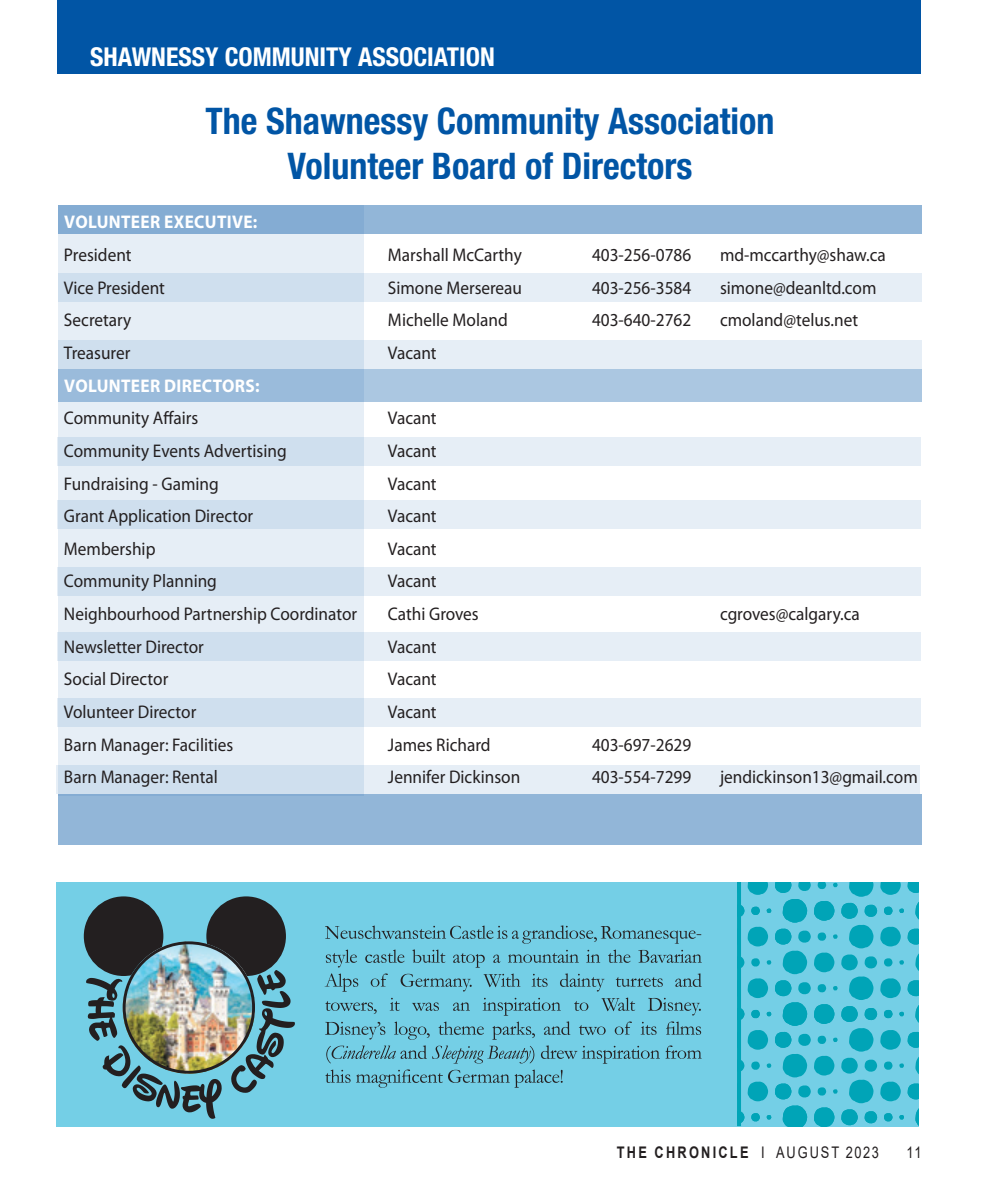
<style>
.page{position:relative;width:990px;height:1188px;background:#fff}
.page>*{position:absolute;margin:0;border:0;box-sizing:border-box;transform-origin:0 0}
.t1{font:700 condensed 36.8px/44.8px "Helvetica Neue LT Std";color:#0155a5;text-align:center}
.t2{font:700 condensed 26px "Helvetica Neue LT Std";color:#fff}
.t3{font:18.4px "Myriad Pro";color:#231f20;scale:.94 1}
.t4{font:700 18.4px "Myriad Pro";letter-spacing:.02em;color:#fff;scale:.94 1}
.t5{font:700 16px "Arial";letter-spacing:.175em;color:#231f20;scale:.8 1}
.t6{font:16px "Arial";color:#231f20;scale:.8 1}
.s1{font-weight:400}
</style>
<div class="page">
<div style="left:58px;top:0;width:863px;height:74px;background:#0155a5"></div>
<div style="left:56px;top:765px;width:864px;height:28px;background:#e6eef6"></div>
<div style="left:57px;top:698px;width:864px;height:29px;background:#e6eef6"></div>
<div style="left:57px;top:632px;width:864px;height:29px;background:#e6eef6"></div>
<div style="left:57px;top:567px;width:864px;height:29px;background:#e6eef6"></div>
<div style="left:57px;top:500px;width:864px;height:29px;background:#e6eef6"></div>
<div style="left:57px;top:438px;width:864px;height:28px;background:#e6eef6"></div>
<div style="left:58px;top:273px;width:864px;height:28px;background:#e6eef6"></div>
<div style="left:58px;top:369px;width:864px;height:33px;background:#abc7e1"></div>
<svg style="left:58px;top:234px;width:305px;height:560px;background:#d8e5f1"></svg>
<div style="left:58px;top:341px;width:864px;height:28px;background:linear-gradient(to right,#cedeee,#eef3f9)"></div>
<div style="left:58px;top:205px;width:864px;height:29px;background:linear-gradient(to right,#83acd3,#97b9da)"></div>
<div style="left:58px;top:794px;width:864px;height:51px;background:#92b6d8"></div>
<div style="left:56px;top:882px;width:863px;height:244px;background:#74cfe6"></div>
<svg style="left:325px;top:998px;width:377px;height:90px"></svg>
<svg style="left:325px;top:925px;width:377px;height:67px"></svg>
<div style="left:84px;top:896px;width:79px;height:80px;background:#231f20;border-radius:50%"></div>
<div style="left:206px;top:896px;width:80px;height:80px;background:#231f20;border-radius:50%"></div>
<img style="left:123px;top:941px;width:132px;height:133px;border-radius:66px">
<svg style="left:748px;top:882px;width:20px;height:13px"></svg>
<svg style="left:880px;top:882px;width:21px;height:13px"></svg>
<svg style="left:849px;top:882px;width:25px;height:15px"></svg>
<svg style="left:833px;top:883px;width:5px;height:4px"></svg>
<svg style="left:818px;top:882px;width:8px;height:7px"></svg>
<svg style="left:798px;top:882px;width:13px;height:9px"></svg>
<svg style="left:775px;top:882px;width:16px;height:11px"></svg>
<svg style="left:908px;top:882px;width:11px;height:11px"></svg>
<svg style="left:748px;top:927px;width:20px;height:19px"></svg>
<svg style="left:748px;top:978px;width:20px;height:20px"></svg>
<svg style="left:767px;top:909px;width:4px;height:4px"></svg>
<svg style="left:751px;top:907px;width:9px;height:8px"></svg>
<svg style="left:741px;top:905px;width:3px;height:12px"></svg>
<svg style="left:767px;top:960px;width:4px;height:5px"></svg>
<svg style="left:751px;top:958px;width:9px;height:9px"></svg>
<svg style="left:741px;top:957px;width:3px;height:11px"></svg>
<svg style="left:880px;top:927px;width:21px;height:19px"></svg>
<svg style="left:849px;top:925px;width:25px;height:23px"></svg>
<svg style="left:880px;top:978px;width:21px;height:20px"></svg>
<svg style="left:849px;top:976px;width:25px;height:24px"></svg>
<svg style="left:899px;top:909px;width:5px;height:4px"></svg>
<svg style="left:884px;top:907px;width:9px;height:8px"></svg>
<svg style="left:865px;top:905px;width:12px;height:12px"></svg>
<svg style="left:841px;top:903px;width:17px;height:16px"></svg>
<svg style="left:814px;top:901px;width:20px;height:20px"></svg>
<svg style="left:783px;top:899px;width:24px;height:24px"></svg>
<svg style="left:833px;top:934px;width:5px;height:5px"></svg>
<svg style="left:818px;top:933px;width:8px;height:8px"></svg>
<svg style="left:798px;top:931px;width:13px;height:12px"></svg>
<svg style="left:775px;top:929px;width:16px;height:16px"></svg>
<svg style="left:899px;top:960px;width:5px;height:5px"></svg>
<svg style="left:884px;top:958px;width:9px;height:9px"></svg>
<svg style="left:865px;top:956px;width:12px;height:12px"></svg>
<svg style="left:841px;top:954px;width:17px;height:16px"></svg>
<svg style="left:814px;top:953px;width:20px;height:19px"></svg>
<svg style="left:783px;top:951px;width:24px;height:23px"></svg>
<svg style="left:833px;top:986px;width:5px;height:4px"></svg>
<svg style="left:818px;top:984px;width:8px;height:8px"></svg>
<svg style="left:798px;top:982px;width:13px;height:12px"></svg>
<svg style="left:775px;top:980px;width:16px;height:16px"></svg>
<svg style="left:915px;top:902px;width:4px;height:18px"></svg>
<svg style="left:908px;top:929px;width:11px;height:16px"></svg>
<svg style="left:915px;top:953px;width:4px;height:18px"></svg>
<svg style="left:908px;top:980px;width:11px;height:16px"></svg>
<svg style="left:748px;top:1030px;width:20px;height:20px"></svg>
<svg style="left:748px;top:1082px;width:20px;height:19px"></svg>
<svg style="left:767px;top:1012px;width:4px;height:4px"></svg>
<svg style="left:751px;top:1010px;width:9px;height:8px"></svg>
<svg style="left:741px;top:1008px;width:3px;height:12px"></svg>
<svg style="left:767px;top:1063px;width:4px;height:5px"></svg>
<svg style="left:751px;top:1062px;width:9px;height:8px"></svg>
<svg style="left:741px;top:1060px;width:3px;height:11px"></svg>
<svg style="left:880px;top:1030px;width:21px;height:20px"></svg>
<svg style="left:849px;top:1028px;width:25px;height:24px"></svg>
<svg style="left:880px;top:1082px;width:21px;height:19px"></svg>
<svg style="left:849px;top:1080px;width:25px;height:23px"></svg>
<svg style="left:899px;top:1012px;width:5px;height:4px"></svg>
<svg style="left:884px;top:1010px;width:9px;height:8px"></svg>
<svg style="left:865px;top:1008px;width:12px;height:12px"></svg>
<svg style="left:841px;top:1006px;width:17px;height:16px"></svg>
<svg style="left:814px;top:1004px;width:20px;height:20px"></svg>
<svg style="left:783px;top:1002px;width:24px;height:24px"></svg>
<svg style="left:833px;top:1038px;width:5px;height:4px"></svg>
<svg style="left:818px;top:1036px;width:8px;height:8px"></svg>
<svg style="left:798px;top:1034px;width:13px;height:12px"></svg>
<svg style="left:775px;top:1032px;width:16px;height:16px"></svg>
<svg style="left:899px;top:1063px;width:5px;height:5px"></svg>
<svg style="left:884px;top:1062px;width:9px;height:8px"></svg>
<svg style="left:865px;top:1060px;width:12px;height:12px"></svg>
<svg style="left:841px;top:1058px;width:17px;height:16px"></svg>
<svg style="left:814px;top:1056px;width:20px;height:20px"></svg>
<svg style="left:783px;top:1054px;width:24px;height:23px"></svg>
<svg style="left:833px;top:1089px;width:5px;height:5px"></svg>
<svg style="left:818px;top:1087px;width:8px;height:9px"></svg>
<svg style="left:798px;top:1085px;width:13px;height:13px"></svg>
<svg style="left:775px;top:1084px;width:16px;height:15px"></svg>
<svg style="left:915px;top:1005px;width:4px;height:18px"></svg>
<svg style="left:908px;top:1032px;width:11px;height:16px"></svg>
<svg style="left:915px;top:1057px;width:4px;height:17px"></svg>
<svg style="left:908px;top:1084px;width:11px;height:15px"></svg>
<svg style="left:767px;top:1115px;width:4px;height:5px"></svg>
<svg style="left:751px;top:1113px;width:9px;height:8px"></svg>
<svg style="left:741px;top:1111px;width:3px;height:12px"></svg>
<svg style="left:899px;top:1115px;width:5px;height:5px"></svg>
<svg style="left:884px;top:1113px;width:9px;height:8px"></svg>
<svg style="left:865px;top:1111px;width:12px;height:12px"></svg>
<svg style="left:841px;top:1109px;width:17px;height:16px"></svg>
<svg style="left:814px;top:1107px;width:20px;height:19px"></svg>
<svg style="left:783px;top:1105px;width:24px;height:21px"></svg>
<svg style="left:915px;top:1108px;width:4px;height:18px"></svg>
<hr style="left:737px;top:882px;width:4px;height:244px;background:#00a5b7">
<img style="left:86px;top:970px;width:209px;height:149px">
<h2 class="t2" style="left:90px;top:41px;width:406px">SHAWNESSY COMMUNITY ASSOCIATION</h2>
<h1 class="t1" style="left:205px;top:98px;width:571px">The Shawnessy Community Association<br>Volunteer Board of Directors</h1>
<p class="t4" style="left:64px;top:210px;width:207px">VOLUNTEER EXECUTIVE:</p>
<p class="t3" style="left:64px;top:244px;width:73px">President</p>
<p class="t3" style="left:388px;top:244px;width:144px">Marshall McCarthy</p>
<p class="t3" style="left:592px;top:244px;width:107px">403-256-0786</p>
<p class="t3" style="left:720px;top:244px;width:178px">md-mccarthy@shaw.ca</p>
<p class="t3" style="left:64px;top:276px;width:109px">Vice President</p>
<p class="t3" style="left:388px;top:276px;width:144px">Simone Mersereau</p>
<p class="t3" style="left:592px;top:276px;width:107px">403-256-3584</p>
<p class="t3" style="left:720px;top:276px;width:168px">simone@deanltd.com</p>
<p class="t3" style="left:64px;top:309px;width:73px">Secretary</p>
<p class="t3" style="left:388px;top:309px;width:129px">Michelle Moland</p>
<p class="t3" style="left:592px;top:309px;width:107px">403-640-2762</p>
<p class="t3" style="left:720px;top:309px;width:149px">cmoland@telus.net</p>
<p class="t3" style="left:64px;top:341px;width:72px">Treasurer</p>
<p class="t3" style="left:388px;top:341px;width:53px">Vacant</p>
<p class="t4" style="left:64px;top:373px;width:209px">VOLUNTEER DIRECTORS:</p>
<p class="t3" style="left:64px;top:407px;width:144px">Community Affairs</p>
<p class="t3" style="left:388px;top:407px;width:53px">Vacant</p>
<p class="t3" style="left:64px;top:439px;width:238px">Community Events Advertising</p>
<p class="t3" style="left:388px;top:439px;width:53px">Vacant</p>
<p class="t3" style="left:64px;top:472px;width:166px">Fundraising - Gaming</p>
<p class="t3" style="left:388px;top:472px;width:53px">Vacant</p>
<p class="t3" style="left:64px;top:505px;width:203px">Grant Application Director</p>
<p class="t3" style="left:388px;top:505px;width:53px">Vacant</p>
<p class="t3" style="left:64px;top:537px;width:99px">Membership</p>
<p class="t3" style="left:388px;top:537px;width:53px">Vacant</p>
<p class="t3" style="left:64px;top:570px;width:164px">Community Planning</p>
<p class="t3" style="left:388px;top:570px;width:53px">Vacant</p>
<p class="t3" style="left:64px;top:603px;width:313px">Neighbourhood Partnership Coordinator</p>
<p class="t3" style="left:388px;top:603px;width:98px">Cathi Groves</p>
<p class="t3" style="left:720px;top:603px;width:150px">cgroves@calgary.ca</p>
<p class="t3" style="left:64px;top:635px;width:150px">Newsletter Director</p>
<p class="t3" style="left:388px;top:635px;width:53px">Vacant</p>
<p class="t3" style="left:64px;top:668px;width:113px">Social Director</p>
<p class="t3" style="left:388px;top:668px;width:53px">Vacant</p>
<p class="t3" style="left:64px;top:701px;width:142px">Volunteer Director</p>
<p class="t3" style="left:388px;top:701px;width:53px">Vacant</p>
<p class="t3" style="left:64px;top:733px;width:182px">Barn Manager: Facilities</p>
<p class="t3" style="left:388px;top:733px;width:111px">James Richard</p>
<p class="t3" style="left:592px;top:733px;width:107px">403-697-2629</p>
<p class="t3" style="left:64px;top:766px;width:165px">Barn Manager: Rental</p>
<p class="t3" style="left:388px;top:766px;width:142px">Jennifer Dickinson</p>
<p class="t3" style="left:592px;top:766px;width:107px">403-554-7299</p>
<p class="t3" style="left:720px;top:766px;width:212px">jendickinson13@gmail.com</p>
<p class="t5" style="left:617px;top:1141px;width:329px">THE CHRONICLE <span class="s1">I AUGUST 2023</span></p>
<p class="t6" style="left:907px;top:1141px;width:20px">11</p>
</div>
